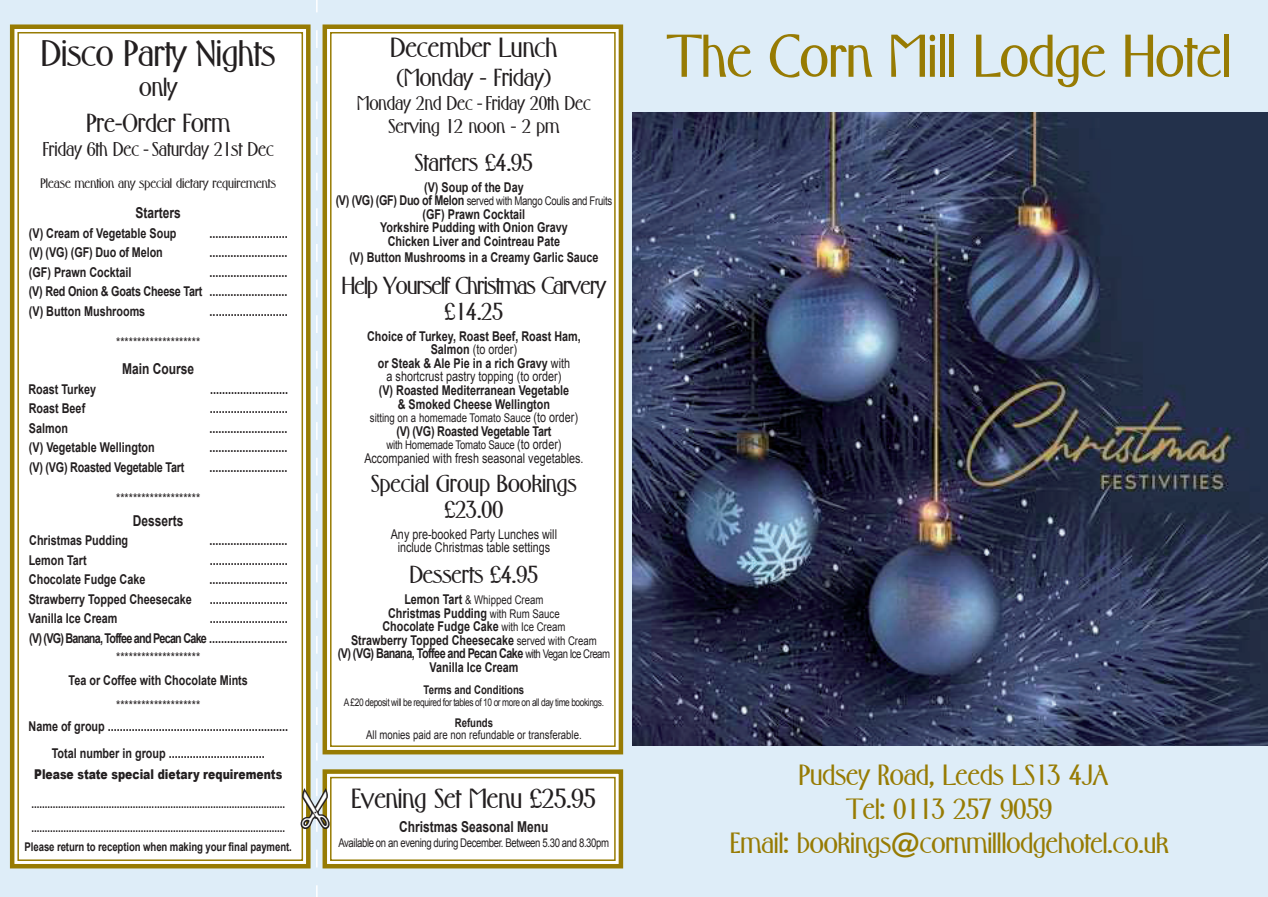
<style>
.page{position:relative;width:1268px;height:897px;background:#deedf8}
.page>*{position:absolute;margin:0;border:0;box-sizing:border-box;transform-origin:0 0}
.t1{font:58.5px "Firenze SF Bold";color:#977b03}
.t2{font:36px "Firenze SF Bold";color:#231f20}
.t3{font:28.5px "Firenze SF Bold";color:#977b03}
.t4{font:27px "Firenze SF Bold";color:#231f20}
.t5{font:25.5px "Firenze SF Bold";color:#231f20}
.t6{font:24px "Firenze SF Bold";color:#231f20}
.t7{font:24px "Firenze SF Bold";letter-spacing:-.03em;color:#231f20}
.t8{font:19.5px "Firenze SF Bold";color:#231f20;scale:.96 1}
.t9{font:19.5px "Firenze SF Bold";color:#231f20}
.t10{font:700 15px "Arial";color:#231f20;scale:.8 1}
.t11{font:700 13.5px "Arial";color:#231f20;scale:.8 1}
.t12{font:13.5px "Arial";color:#231f20;scale:.8 1}
.t13{font:700 13.5px "Arial";letter-spacing:-.02em;color:#231f20;scale:.8 1}
.t14{font:700 13.5px "Arial";letter-spacing:-.07em;color:#231f20;scale:.8 1}
.t15{font:700 13.5px "Arial";letter-spacing:-.05em;color:#231f20;scale:.8 1}
.t16{font:13.5px "Firenze SF Bold";color:#231f20}
.t17{font:900 13.5px "Arial";color:#231f20;scale:.8 1}
.t18{font:700 12px "Arial";letter-spacing:-.01em;color:#231f20;scale:.8 1}
.t19{font:12px "Arial";color:#231f20;scale:.8 1}
.t20{font:12px "Arial";letter-spacing:-.02em;color:#231f20;scale:.8 1}
.t21{font:12px "Arial";letter-spacing:-.04em;color:#231f20;scale:.8 1}
.t22{font:10.5px "Arial";letter-spacing:-.05em;color:#231f20;scale:.8 1}
.s1{font-weight:700;font-size:13.5px}
.s2{font-weight:700}
.s3{font-weight:400}
.s4{font-size:13.5px}
.s5{font-weight:400;font-size:12px}
.s6{font-family:"Swiss 721 BT";font-weight:700}
</style>
<div class="page">
<svg style="left:8px;top:22px;width:290px;height:848px"></svg>
<img style="left:632px;top:112px;width:636px;height:634px">
<svg style="left:298px;top:0;width:327px;height:897px"></svg>
<p class="t2" style="left:41px;top:33px;width:235px">Disco Party Nights</p>
<p class="t5" style="left:139px;top:73px;width:40px">only</p>
<p class="t5" style="left:86px;top:109px;width:145px">Pre-Order Form</p>
<p class="t8" style="left:43px;top:138px;width:242px">Friday 6th Dec - Saturday 21st Dec</p>
<p class="t16" style="left:41px;top:176px;width:237px">Please mention any special dietary requirements</p>
<p class="t10" style="left:136px;top:205px;width:58px">Starters</p>
<p class="t11" style="left:29px;top:225px;width:186px">(V) Cream of Vegetable Soup</p>
<p class="t11" style="left:210px;top:225px;width:99px">..........................</p>
<p class="t11" style="left:29px;top:245px;width:169px">(V) (VG) (GF) Duo of Melon</p>
<p class="t11" style="left:209px;top:245px;width:99px">..........................</p>
<p class="t11" style="left:29px;top:264px;width:130px">(GF) Prawn Cocktail</p>
<p class="t11" style="left:210px;top:264px;width:99px">..........................</p>
<p class="t13" style="left:29px;top:284px;width:325px">(V) Red Onion &amp; Goats Cheese Tart ..........................</p>
<p class="t11" style="left:29px;top:303px;width:147px">(V) Button Mushrooms</p>
<p class="t11" style="left:210px;top:303px;width:99px">..........................</p>
<p class="t12" style="left:116px;top:335px;width:107px">********************</p>
<p class="t10" style="left:122px;top:361px;width:92px">Main Course</p>
<p class="t11" style="left:28px;top:381px;width:86px">Roast Turkey</p>
<p class="t11" style="left:210px;top:381px;width:99px">..........................</p>
<p class="t11" style="left:29px;top:401px;width:72px">Roast Beef</p>
<p class="t11" style="left:210px;top:401px;width:99px">..........................</p>
<p class="t11" style="left:29px;top:420px;width:50px">Salmon</p>
<p class="t11" style="left:209px;top:420px;width:99px">..........................</p>
<p class="t11" style="left:29px;top:440px;width:159px">(V) Vegetable Wellington</p>
<p class="t11" style="left:210px;top:440px;width:99px">..........................</p>
<p class="t13" style="left:29px;top:459px;width:196px">(V) (VG) Roasted Vegetable Tart</p>
<p class="t11" style="left:209px;top:459px;width:99px">..........................</p>
<p class="t12" style="left:116px;top:491px;width:107px">********************</p>
<p class="t10" style="left:133px;top:512px;width:65px">Desserts</p>
<p class="t11" style="left:29px;top:533px;width:125px">Christmas Pudding</p>
<p class="t11" style="left:209px;top:533px;width:99px">..........................</p>
<p class="t11" style="left:29px;top:552px;width:74px">Lemon Tart</p>
<p class="t11" style="left:210px;top:552px;width:99px">..........................</p>
<p class="t11" style="left:29px;top:572px;width:147px">Chocolate Fudge Cake</p>
<p class="t11" style="left:210px;top:572px;width:99px">..........................</p>
<p class="t11" style="left:29px;top:591px;width:205px">Strawberry Topped Cheesecake</p>
<p class="t11" style="left:210px;top:591px;width:99px">..........................</p>
<p class="t11" style="left:29px;top:611px;width:113px">Vanilla Ice Cream</p>
<p class="t11" style="left:210px;top:611px;width:99px">..........................</p>
<p class="t14" style="left:29px;top:630px;width:324px">(V) (VG) Banana, Toffee and Pecan Cake ..........................</p>
<p class="t12" style="left:116px;top:650px;width:107px">********************</p>
<p class="t11" style="left:69px;top:672px;width:226px">Tea or Coffee with Chocolate Mints</p>
<p class="t12" style="left:116px;top:698px;width:107px">********************</p>
<p class="t11" style="left:29px;top:719px;width:326px">Name of group ............................................................</p>
<p class="t11" style="left:52px;top:746px;width:268px">Total number in group ................................</p>
<p class="t17" style="left:34px;top:764px;width:311px">Please state special dietary requirements</p>
<p class="t18" style="left:32px;top:796px;width:318px">...............................................................................................</p>
<p class="t18" style="left:32px;top:820px;width:318px">...............................................................................................</p>
<p class="t18" style="left:25px;top:840px;width:335px">Please return to reception when making your final payment.</p>
<p class="t4" style="left:390px;top:33px;width:168px">December Lunch</p>
<p class="t6" style="left:396px;top:64px;width:156px">(Monday - Friday)</p>
<p class="t8" style="left:357px;top:92px;width:245px">Monday 2nd Dec - Friday 20th Dec</p>
<p class="t9" style="left:388px;top:115px;width:173px">Serving 12 noon - 2 pm</p>
<p class="t6" style="left:415px;top:149px;width:119px">Starters £4.95</p>
<p class="t11" style="left:424px;top:179px;width:126px">(V) Soup of the Day</p>
<p class="t20" style="left:336px;top:194px;width:347px"><span class="s1">(V) (VG) (GF) Duo of Melon</span> served with Mango Coulis and Fruits</p>
<p class="t11" style="left:423px;top:206px;width:130px">(GF) Prawn Cocktail</p>
<p class="t11" style="left:380px;top:220px;width:236px">Yorkshire Pudding with Onion Gravy</p>
<p class="t11" style="left:388px;top:233px;width:217px">Chicken Liver and Cointreau Pate</p>
<p class="t11" style="left:349px;top:250px;width:313px">(V) Button Mushrooms in a Creamy Garlic Sauce</p>
<p class="t7" style="left:342px;top:272px;width:266px">Help Yourself Christmas Carvery</p>
<p class="t6" style="left:444px;top:298px;width:60px">£14.25</p>
<p class="t11" style="left:367px;top:329px;width:269px">Choice of Turkey, Roast Beef, Roast Ham,</p>
<p class="t12" style="left:431px;top:342px;width:110px"><span class="s2">Salmon</span> (to order)</p>
<p class="t11" style="left:378px;top:356px;width:242px">or Steak &amp; Ale Pie in a rich Gravy <span class="s3">with</span></p>
<p class="t12" style="left:386px;top:369px;width:220px">a shortcrust pastry topping (to order)</p>
<p class="t11" style="left:379px;top:383px;width:239px">(V) Roasted Mediterranean Vegetable</p>
<p class="t11" style="left:398px;top:396px;width:192px">&amp; Smoked Cheese Wellington</p>
<p class="t19" style="left:370px;top:411px;width:262px">sitting on a homemade Tomato Sauce <span class="s4">(to order)</span></p>
<p class="t13" style="left:396px;top:423px;width:195px">(V) (VG) Roasted Vegetable Tart</p>
<p class="t20" style="left:386px;top:438px;width:220px">with Homemade Tomato Sauce <span class="s4">(to order)</span></p>
<p class="t12" style="left:364px;top:450px;width:275px">Accompanied with fresh seasonal vegetables.</p>
<p class="t6" style="left:371px;top:470px;width:207px">Special Group Bookings</p>
<p class="t6" style="left:444px;top:496px;width:60px">£23.00</p>
<p class="t12" style="left:391px;top:526px;width:209px">Any pre-booked Party Lunches will</p>
<p class="t12" style="left:398px;top:540px;width:192px">include Christmas table settings</p>
<p class="t6" style="left:410px;top:561px;width:130px">Desserts £4.95</p>
<p class="t19" style="left:404px;top:593px;width:175px"><span class="s1">Lemon Tart</span> &amp; Whipped Cream</p>
<p class="t11" style="left:388px;top:605px;width:216px">Christmas Pudding <span class="s5">with Rum Sauce</span></p>
<p class="t11" style="left:382px;top:619px;width:230px">Chocolate Fudge Cake <span class="s5">with Ice Cream</span></p>
<p class="t11" style="left:351px;top:632px;width:309px">Strawberry Topped Cheesecake <span class="s5">served with Cream</span></p>
<p class="t15" style="left:338px;top:646px;width:342px">(V) (VG) Banana, Toffee and Pecan Cake <span class="s5">with Vegan Ice Cream</span></p>
<p class="t11" style="left:429px;top:659px;width:113px">Vanilla Ice Cream</p>
<p class="t18" style="left:424px;top:683px;width:127px">Terms and Conditions</p>
<p class="t22" style="left:344px;top:696px;width:327px">A £20 deposit will be required for tables of 10 or more on all day time bookings.</p>
<p class="t18" style="left:455px;top:716px;width:50px">Refunds</p>
<p class="t19" style="left:366px;top:728px;width:271px">All monies paid are non refundable or transferable.</p>
<p class="t4" style="left:351px;top:783px;width:246px">Evening Set Menu £25.95</p>
<p class="t10" style="left:399px;top:818px;width:188px">Christmas Seasonal Menu</p>
<p class="t21" style="left:338px;top:836px;width:340px">Available on an evening during December. Between 5.30 and 8.30pm</p>
<p class="t1" style="left:667px;top:23px;width:565px">The Corn Mill Lodge Hotel</p>
<p class="t3" style="left:799px;top:759px;width:310px">Pudsey Road, Leeds LS13 4JA</p>
<p class="t3" style="left:846px;top:793px;width:207px">Tel: 0113 257 9059</p>
<p class="t3" style="left:730px;top:827px;width:440px">Email: bookings<span class="s6">@</span>cornmilllodgehotel.co.uk</p>
</div>
